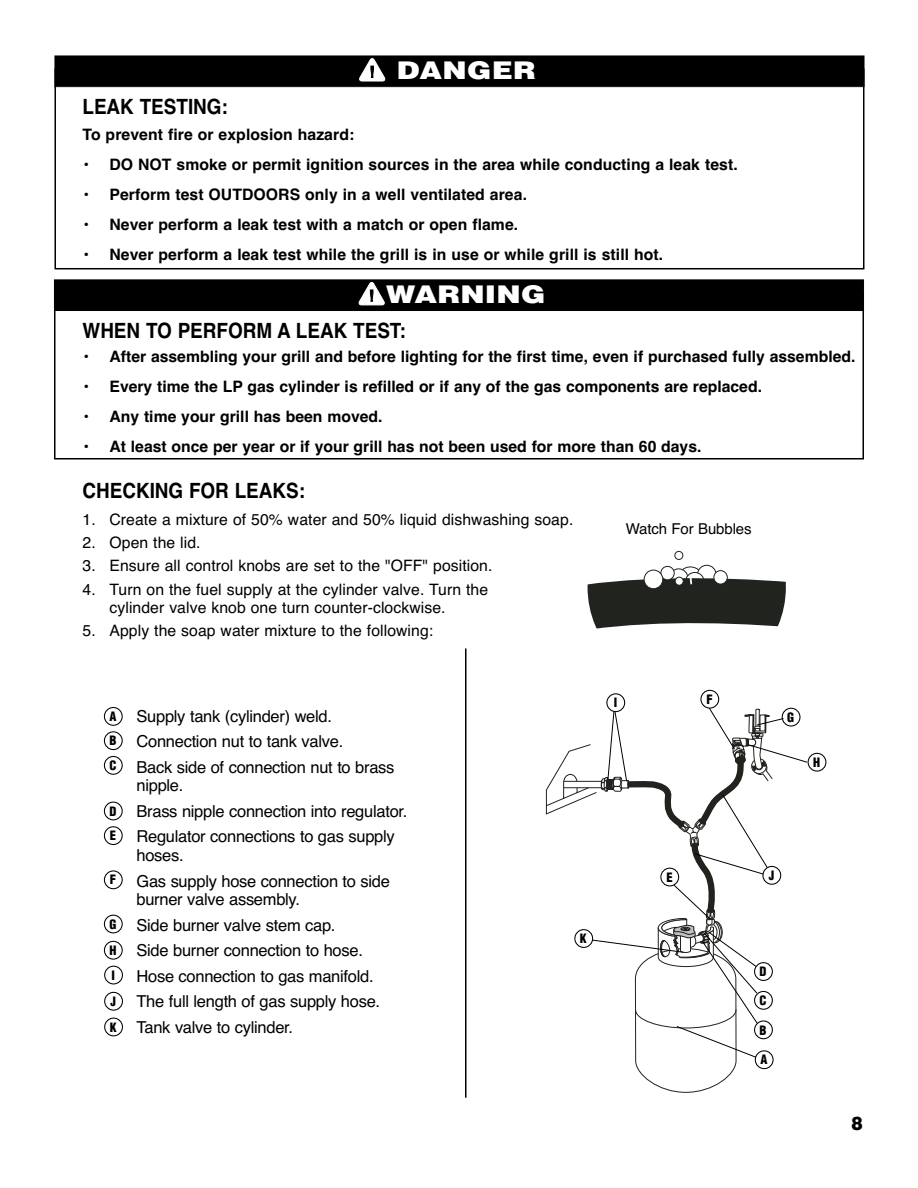
<style>
.page{position:relative;width:918px;height:1188px;background:#fff}
.page>*{position:absolute;margin:0;border:0;box-sizing:border-box;transform-origin:0 0}
.t1{font:900 24.3px "Helvetica";letter-spacing:.005em;color:#fff;scale:1.2 1}
.t2{font:700 21px "Helvetica";color:#000;scale:.9 1}
.t3{font:900 18.75px "Helvetica";color:#000;scale:.9 1}
.t4{font:16.5px/25.5px "Helvetica";letter-spacing:-.015em;color:#000}
.t5{font:700 15.75px "Helvetica";color:#000}
.t6{font:15.75px/18px "Helvetica";letter-spacing:.005em;color:#000}
.t7{font:15px "Helvetica";letter-spacing:-.01em;color:#000}
.t8{font:900 condensed 12.6px/24.5px "Helvetica";color:#000}
</style>
<div class="page">
<hr style="left:465px;top:648px;width:1px;height:450px;background:#000">
<div style="left:54px;top:292px;width:810px;height:167px;border:2px solid #000"></div>
<div style="left:55px;top:280px;width:808px;height:30px;background:#000"></div>
<div style="left:54px;top:279px;width:810px;height:32px;border:1px solid #000"></div>
<svg style="left:359px;top:282px;width:26px;height:23px"></svg>
<svg style="left:104px;top:707px;width:19px;height:43px"></svg>
<svg style="left:104px;top:756px;width:19px;height:19px"></svg>
<svg style="left:104px;top:802px;width:19px;height:18px"></svg>
<svg style="left:104px;top:826px;width:19px;height:19px"></svg>
<svg style="left:104px;top:870px;width:19px;height:19px"></svg>
<svg style="left:104px;top:915px;width:19px;height:18px"></svg>
<svg style="left:104px;top:941px;width:19px;height:19px"></svg>
<svg style="left:104px;top:966px;width:19px;height:18px"></svg>
<svg style="left:104px;top:992px;width:19px;height:19px"></svg>
<svg style="left:104px;top:1018px;width:19px;height:18px"></svg>
<svg style="left:588px;top:550px;width:198px;height:79px"></svg>
<div style="left:674px;top:551px;width:9px;height:9px;background:#fff;border:1px solid #20231e;border-radius:50%"></div>
<svg style="left:713px;top:570px;width:15px;height:15px"></svg>
<div style="left:660px;top:566px;width:15px;height:14px;background:#fff;border:1px solid #20231e;border-radius:50%"></div>
<div style="left:644px;top:570px;width:19px;height:19px;background:#fff;border:1px solid #20231e;border-radius:50%"></div>
<div style="left:675px;top:577px;width:9px;height:9px;background:#fff;border:1px solid #20231e;border-radius:50%"></div>
<div style="left:54px;top:68px;width:810px;height:201px;border:2px solid #000"></div>
<div style="left:55px;top:56px;width:809px;height:30px;background:#000"></div>
<div style="left:54px;top:55px;width:810px;height:32px;border:1px solid #000"></div>
<svg style="left:359px;top:58px;width:27px;height:24px"></svg>
<svg style="left:546px;top:690px;width:280px;height:403px"></svg>
<h1 class="t1" style="left:397px;top:62px;width:117px">DANGER</h1>
<h2 class="t2" style="left:82px;top:99px;width:163px">LEAK TESTING:</h2>
<p class="t5" style="left:82px;top:129px;width:273px">To prevent fire or explosion hazard:</p>
<p class="t5" style="left:82px;top:159px;width:657px">• DO NOT smoke or permit ignition sources in the area while conducting a leak test.</p>
<p class="t5" style="left:82px;top:189px;width:446px">• Perform test OUTDOORS only in a well ventilated area.</p>
<p class="t5" style="left:82px;top:219px;width:437px">• Never perform a leak test with a match or open flame.</p>
<p class="t5" style="left:82px;top:249px;width:582px">• Never perform a leak test while the grill is in use or while grill is still hot.</p>
<h1 class="t1" style="left:386px;top:285px;width:134px">WARNING</h1>
<h2 class="t2" style="left:82px;top:323px;width:361px">WHEN TO PERFORM A LEAK TEST:</h2>
<p class="t5" style="left:82px;top:350px;width:774px">• After assembling your grill and before lighting for the first time, even if purchased fully assembled.</p>
<p class="t5" style="left:82px;top:380px;width:681px">• Every time the LP gas cylinder is refilled or if any of the gas components are replaced.</p>
<p class="t5" style="left:82px;top:410px;width:302px">• Any time your grill has been moved.</p>
<p class="t5" style="left:82px;top:440px;width:621px">• At least once per year or if your grill has not been used for more than 60 days.</p>
<h2 class="t2" style="left:82px;top:483px;width:249px">CHECKING FOR LEAKS:</h2>
<p class="t6" style="left:82px;top:512px;width:492px">1. Create a mixture of 50% water and 50% liquid dishwashing soap.</p>
<p class="t6" style="left:82px;top:535px;width:120px">2. Open the lid.</p>
<p class="t6" style="left:82px;top:558px;width:412px">3. Ensure all control knobs are set to the "OFF" position.</p>
<p class="t6" style="left:110px;top:582px;width:380px;text-indent:-27px">4. Turn on the fuel supply at the cylinder valve. Turn the cylinder valve knob one turn counter-clockwise.</p>
<p class="t6" style="left:82px;top:623px;width:352px">5. Apply the soap water mixture to the following:</p>
<p class="t7" style="left:626px;top:523px;width:127px">Watch For Bubbles</p>
<p class="t8" style="left:110px;top:705px;width:9px;text-align:justify">A B C</p>
<p class="t8" style="left:110px;top:800px;width:9px">D<br>E</p>
<p class="t8" style="left:110px;top:869px;width:8px">F</p>
<p class="t8" style="left:110px;top:912px;width:9px;line-height:26.1px">G<br>H</p>
<p class="t8" style="left:110px;top:963px;width:9px;line-height:26px">I<br>J<br>K</p>
<p class="t4" style="left:136px;top:705px;width:260px">Supply tank (cylinder) weld.<br>Connection nut to tank valve.<br>Back side of connection nut to brass</p>
<p class="t4" style="left:136px;top:774px;width:272px">nipple.<br>Brass nipple connection into regulator.<br>Regulator connections to gas supply</p>
<p class="t4" style="left:136px;top:844px;width:255px">hoses.<br>Gas supply hose connection to side</p>
<p class="t4" style="left:136px;top:888px;width:245px">burner valve assembly.<br>Side burner valve stem cap.<br>Side burner connection to hose.<br>Hose connection to gas manifold.<br>The full length of gas supply hose.<br>Tank valve to cylinder.</p>
<p class="t8" style="left:614px;top:692px;width:5px">I</p>
<p class="t8" style="left:580px;top:927px;width:9px">K</p>
<p class="t8" style="left:706px;top:688px;width:8px">F</p>
<p class="t8" style="left:666px;top:866px;width:8px">E</p>
<p class="t8" style="left:787px;top:706px;width:9px">G</p>
<p class="t8" style="left:813px;top:751px;width:9px">H</p>
<p class="t8" style="left:769px;top:864px;width:7px">J</p>
<p class="t8" style="left:760px;top:960px;width:9px">D</p>
<p class="t8" style="left:760px;top:989px;width:9px">C</p>
<p class="t8" style="left:760px;top:1019px;width:9px">B</p>
<p class="t8" style="left:760px;top:1049px;width:9px">A</p>
<p class="t3" style="left:852px;top:1116px;width:14px">8</p>
</div>
